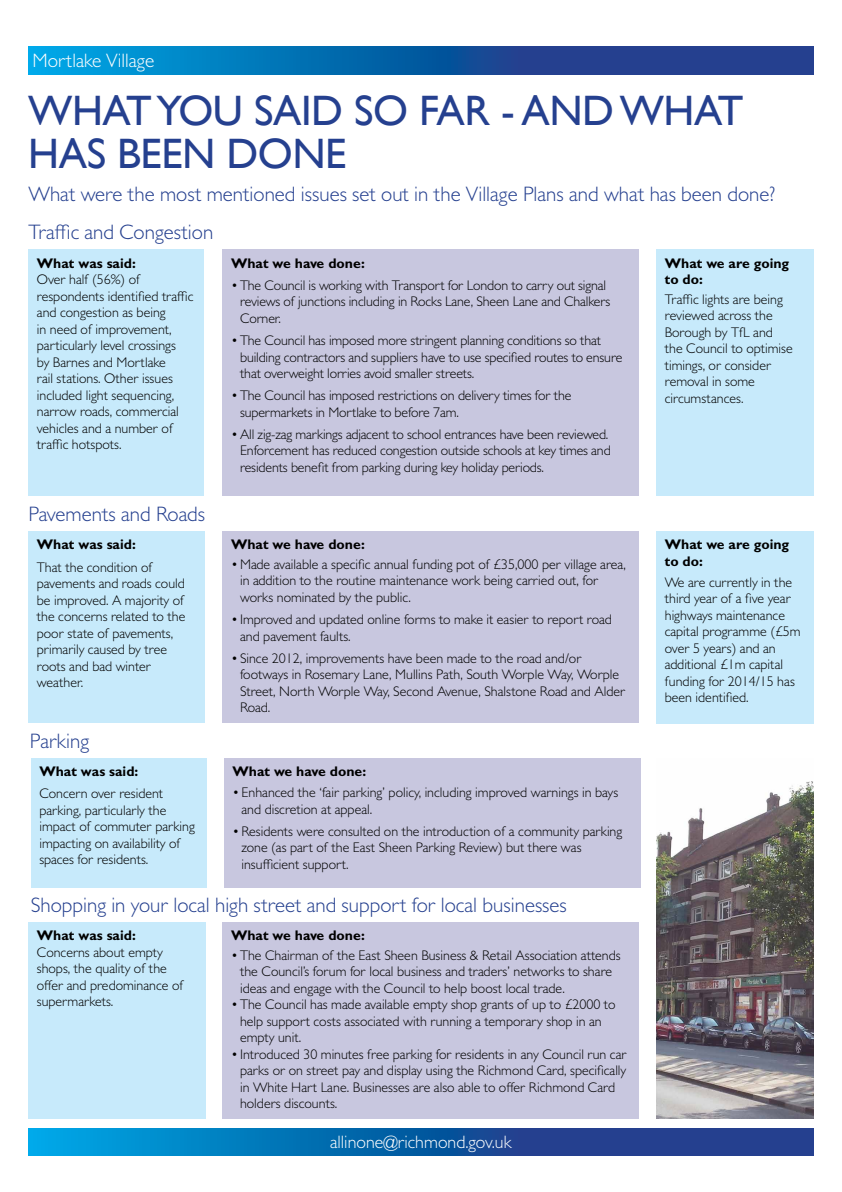
<style>
.page{position:relative;width:842px;height:1192px;background:#fff}
.page>*{position:absolute;margin:0;border:0;box-sizing:border-box;transform-origin:0 0}
.t1{font:42.5px/42.5px "Gill Sans";letter-spacing:-.01em;color:#25408f}
.t2{font:300 21px "Gill Sans MT Std";color:#25408f}
.t3{font:300 19.5px "Gill Sans MT Std";color:#fff}
.t4{font:300 18px "Gill Sans MT Std";color:#fff}
.t5{font:300 14px/16.5px "Gill Sans MT Std";color:#000}
.t6{font:700 14px/16.5px "Gill Sans MT Std";color:#000}
</style>
<div class="page">
<svg style="left:28px;top:1128px;width:785px;height:27px;background:#0f62a9"></svg>
<svg style="left:28px;top:46px;width:786px;height:29px;background:#0f62a9"></svg>
<div style="left:28px;top:531px;width:177px;height:192px;background:#c7eafb"></div>
<div style="left:223px;top:531px;width:416px;height:192px;background:#c8c7df"></div>
<div style="left:28px;top:250px;width:176px;height:246px;background:#c7eafb"></div>
<div style="left:656px;top:250px;width:158px;height:246px;background:#c7eafb"></div>
<div style="left:656px;top:531px;width:158px;height:193px;background:#c7eafb"></div>
<div style="left:31px;top:758px;width:176px;height:129px;background:#c7eafb"></div>
<div style="left:224px;top:758px;width:416px;height:129px;background:#c8c7df"></div>
<div style="left:223px;top:250px;width:416px;height:246px;background:#c8c7df"></div>
<div style="left:28px;top:922px;width:178px;height:197px;background:#c7eafb"></div>
<div style="left:223px;top:922px;width:416px;height:197px;background:#c8c7df"></div>
<img style="left:656px;top:781px;width:158px;height:338px">
<h3 class="t3" style="left:33px;top:49px;width:123px">Mortlake Village</h3>
<h1 class="t1" style="left:28px;top:90px;width:717px">WHAT YOU SAID SO FAR - AND WHAT<br>HAS BEEN DONE</h1>
<h2 class="t2" style="left:28px;top:181px;width:749px">What were the most mentioned issues set out in the Village Plans and what has been done?</h2>
<h2 class="t2" style="left:28px;top:220px;width:186px">Traffic and Congestion</h2>
<p class="t6" style="left:37px;top:254px;width:100px">What was said:</p>
<p class="t5" style="left:37px;top:271px;width:158px">Over half (56%) of respondents identified traffic and congestion as being<br>in need of improvement, particularly level crossings<br>by Barnes and Mortlake<br>rail stations. Other issues included light sequencing, narrow roads, commercial vehicles and a number of traffic hotspots.</p>
<h2 class="t2" style="left:28px;top:501px;width:178px">Pavements and Roads</h2>
<p class="t6" style="left:37px;top:536px;width:100px">What was said:</p>
<p class="t5" style="left:37px;top:558px;width:150px">That the condition of pavements and roads could be improved. A majority of the concerns related to the poor state of pavements, primarily caused by tree roots and bad winter weather.</p>
<h2 class="t2" style="left:30px;top:728px;width:61px">Parking</h2>
<p class="t6" style="left:39px;top:763px;width:100px">What was said:</p>
<p class="t5" style="left:39px;top:785px;width:157px">Concern over resident parking, particularly the impact of commuter parking impacting on availability of spaces for residents.</p>
<p class="t6" style="left:231px;top:254px;width:135px">What we have done:</p>
<p class="t5" style="left:240px;top:277px;width:372px;text-indent:-9px">•The Council is working with Transport for London to carry out signal reviews of junctions including in Rocks Lane, Sheen Lane and Chalkers<br>Corner.</p>
<p class="t5" style="left:240px;top:332px;width:384px;text-indent:-9px">•The Council has imposed more stringent planning conditions so that building contractors and suppliers have to use specified routes to ensure that overweight lorries avoid smaller streets.</p>
<p class="t5" style="left:240px;top:387px;width:333px;text-indent:-9px">•The Council has imposed restrictions on delivery times for the supermarkets in Mortlake to before 7am.</p>
<p class="t5" style="left:240px;top:426px;width:372px;text-indent:-9px">•All zig-zag markings adjacent to school entrances have been reviewed.<br>Enforcement has reduced congestion outside schools at key times and residents benefit from parking during key holiday periods.</p>
<p class="t6" style="left:231px;top:536px;width:135px">What we have done:</p>
<p class="t5" style="left:240px;top:556px;width:387px;text-indent:-9px">•Made available a specific annual funding pot of £35,000 per village area, in addition to the routine maintenance work being carried out, for works nominated by the public.</p>
<p class="t5" style="left:240px;top:611px;width:373px;text-indent:-9px">• Improved and updated online forms to make it easier to report road and pavement faults.</p>
<p class="t5" style="left:240px;top:649px;width:387px;text-indent:-9px">• Since 2012, improvements have been made to the road and/or footways in Rosemary Lane, Mullins Path, South Worple Way, Worple Street, North Worple Way, Second Avenue, Shalstone Road and Alder Road.</p>
<p class="t6" style="left:232px;top:763px;width:135px">What we have done:</p>
<p class="t5" style="left:241px;top:784px;width:378px;text-indent:-9px">• Enhanced the ‘fair parking’ policy, including improved warnings in bays and discretion at appeal.</p>
<p class="t5" style="left:241px;top:822px;width:382px;text-indent:-9px">•Residents were consulted on the introduction of a community parking zone (as part of the East Sheen Parking Review) but there was insufficient support.</p>
<h2 class="t2" style="left:31px;top:892px;width:537px">Shopping in your local high street and support for local businesses</h2>
<p class="t6" style="left:37px;top:927px;width:100px">What was said:</p>
<p class="t5" style="left:37px;top:944px;width:148px">Concerns about empty shops, the quality of the offer and predominance of supermarkets.</p>
<p class="t6" style="left:231px;top:927px;width:135px">What we have done:</p>
<p class="t5" style="left:240px;top:946px;width:382px;text-indent:-9px">•The Chairman of the East Sheen Business &amp; Retail Association attends the Council’s forum for local business and traders’ networks to share ideas and engage with the Council to help boost local trade.</p>
<p class="t5" style="left:240px;top:996px;width:377px;text-indent:-9px">•The Council has made available empty shop grants of up to £2000 to help support costs associated with running a temporary shop in an empty unit.</p>
<p class="t5" style="left:240px;top:1045px;width:388px;text-indent:-9px">• Introduced 30 minutes free parking for residents in any Council run car parks or on street pay and display using the Richmond Card, specifically in White Hart Lane. Businesses are also able to offer Richmond Card holders discounts.</p>
<p class="t4" style="left:330px;top:1131px;width:183px">allinone@richmond.gov.uk</p>
<p class="t6" style="left:665px;top:254px;width:126px">What we are going to do:</p>
<p class="t5" style="left:665px;top:290px;width:129px">Traffic lights are being reviewed across the<br>Borough by TfL and the Council to optimise timings, or consider removal in some circumstances.</p>
<p class="t6" style="left:665px;top:536px;width:126px">What we are going to do:</p>
<p class="t5" style="left:665px;top:574px;width:137px">We are currently in the third year of a five year highways maintenance capital programme (£5m over 5 years) and an additional £1m capital funding for 2014/15 has been identified.</p>
</div>
